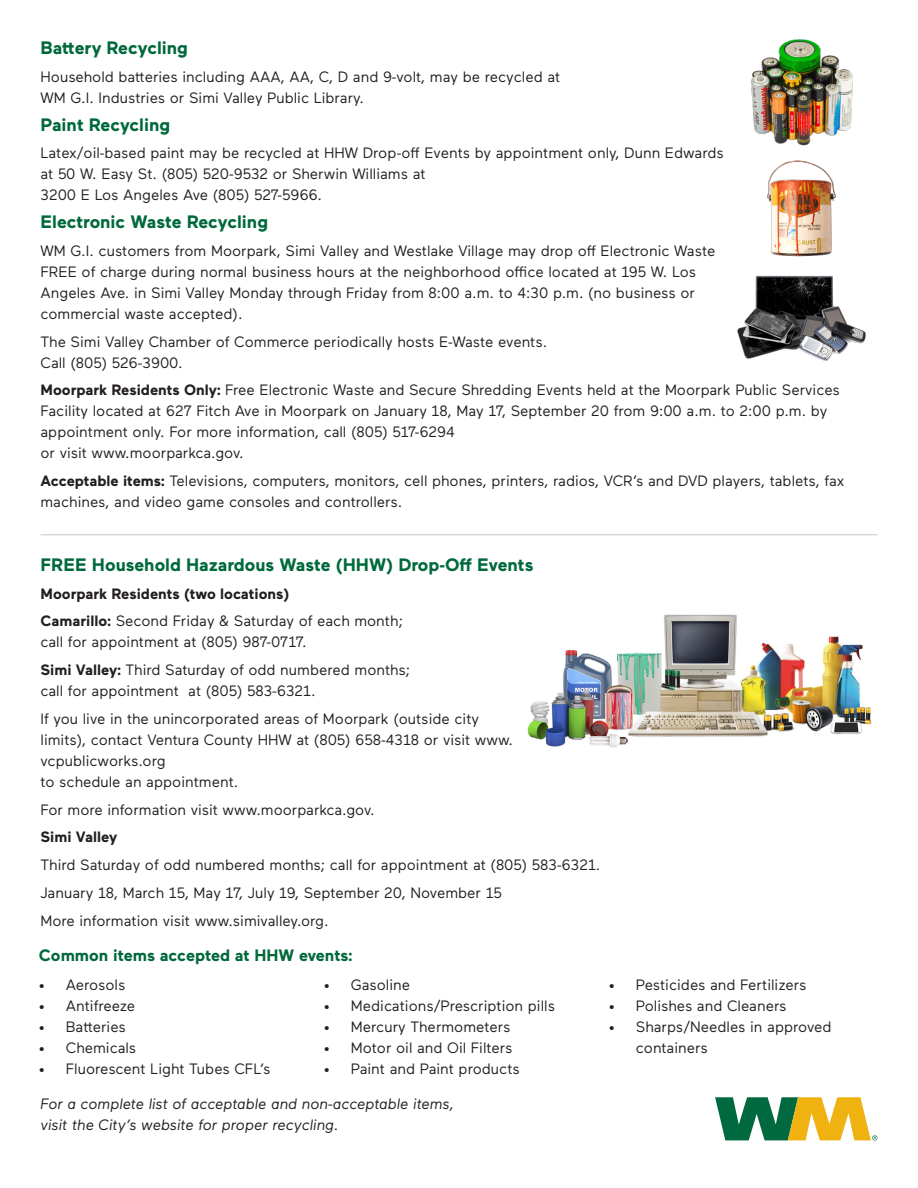
<style>
.page{position:relative;width:918px;height:1188px;background:#fff}
.page>*{position:absolute;margin:0;border:0;box-sizing:border-box;transform-origin:0 0}
.t1{font:700 18px "Maax";color:#00693c}
.t2{font:700 16.5px "Maax";color:#00693c}
.t3{font:15px/21px "Maax";color:#231f20}
.t4{font:italic 15px/21px "Maax";color:#231f20}
.t5{font:700 15px "Maax";color:#231f20}
.s1{font-weight:700}
</style>
<div class="page">
<img style="left:750px;top:39px;width:104px;height:107px">
<img style="left:737px;top:275px;width:129px;height:86px">
<img style="left:527px;top:614px;width:345px;height:134px">
<hr style="left:40px;top:535px;width:838px;height:1px;background:#c6c6bc">
<img style="left:767px;top:160px;width:69px;height:97px">
<svg style="left:715px;top:1097px;width:163px;height:43px"></svg>
<p class="t1" style="left:40px;top:36px;width:149px">Battery Recycling</p>
<p class="t3" style="left:40px;top:65px;width:521px">Household batteries including AAA, AA, C, D and 9-volt, may be recycled at<br>WM G.I. Industries or Simi Valley Public Library.</p>
<p class="t1" style="left:40px;top:112px;width:131px">Paint Recycling</p>
<p class="t3" style="left:40px;top:142px;width:685px">Latex/oil-based paint may be recycled at HHW Drop-off Events by appointment only, Dunn Edwards at 50 W. Easy St. (805) 520-9532 or Sherwin Williams at<br>3200 E Los Angeles Ave (805) 527-5966.</p>
<p class="t1" style="left:40px;top:210px;width:229px">Electronic Waste Recycling</p>
<p class="t3" style="left:40px;top:239px;width:676px">WM G.I. customers from Moorpark, Simi Valley and Westlake Village may drop off Electronic Waste FREE of charge during normal business hours at the neighborhood office located at 195 W. Los Angeles Ave. in Simi Valley Monday through Friday from 8:00 a.m. to 4:30 p.m. (no business or commercial waste accepted).</p>
<p class="t3" style="left:40px;top:330px;width:508px">The Simi Valley Chamber of Commerce periodically hosts E-Waste events.<br>Call (805) 526-3900.</p>
<p class="t3" style="left:40px;top:379px;width:801px"><span class="s1">Moorpark Residents Only:</span> Free Electronic Waste and Secure Shredding Events held at the Moorpark Public Services Facility located at 627 Fitch Ave in Moorpark on January 18, May 17, September 20 from 9:00 a.m. to 2:00 p.m. by appointment only. For more information, call (805) 517-6294<br>or visit www.moorparkca.gov.</p>
<p class="t3" style="left:40px;top:470px;width:806px"><span class="s1">Acceptable items:</span> Televisions, computers, monitors, cell phones, printers, radios, VCR’s and DVD players, tablets, fax machines, and video game consoles and controllers.</p>
<p class="t1" style="left:40px;top:553px;width:494px">FREE Household Hazardous Waste (HHW) Drop-Off Events</p>
<p class="t5" style="left:40px;top:583px;width:250px">Moorpark Residents (two locations)</p>
<p class="t3" style="left:40px;top:610px;width:364px"><span class="s1">Camarillo:</span> Second Friday &amp; Saturday of each month; call for appointment at (805) 987-0717.</p>
<p class="t3" style="left:40px;top:659px;width:371px"><span class="s1">Simi Valley:</span> Third Saturday of odd numbered months; call for appointment at (805) 583-6321.</p>
<p class="t3" style="left:40px;top:707px;width:474px">If you live in the unincorporated areas of Moorpark (outside city limits), contact Ventura County HHW at (805) 658-4318 or visit www. vcpublicworks.org<br>to schedule an appointment.</p>
<p class="t3" style="left:40px;top:798px;width:336px">For more information visit www.moorparkca.gov.</p>
<p class="t5" style="left:40px;top:827px;width:78px">Simi Valley</p>
<p class="t3" style="left:40px;top:854px;width:562px">Third Saturday of odd numbered months; call for appointment at (805) 583-6321.</p>
<p class="t3" style="left:40px;top:881px;width:463px">January 18, March 15, May 17, July 19, September 20, November 15</p>
<p class="t3" style="left:40px;top:909px;width:290px">More information visit www.simivalley.org.</p>
<p class="t2" style="left:39px;top:945px;width:316px">Common items accepted at HHW events:</p>
<p class="t3" style="left:39px;top:974px;width:88px">• Aerosols</p>
<p class="t3" style="left:39px;top:995px;width:98px">• Antifreeze</p>
<p class="t3" style="left:39px;top:1016px;width:89px">• Batteries</p>
<p class="t3" style="left:39px;top:1037px;width:99px">• Chemicals</p>
<p class="t3" style="left:39px;top:1058px;width:233px">• Fluorescent Light Tubes CFL’s</p>
<p class="t3" style="left:324px;top:974px;width:88px">• Gasoline</p>
<p class="t3" style="left:324px;top:995px;width:233px">• Medications/Prescription pills</p>
<p class="t3" style="left:324px;top:1016px;width:188px">• Mercury Thermometers</p>
<p class="t3" style="left:324px;top:1037px;width:190px">• Motor oil and Oil Filters</p>
<p class="t3" style="left:324px;top:1058px;width:197px">• Paint and Paint products</p>
<p class="t4" style="left:40px;top:1092px;width:415px">For a complete list of acceptable and non-acceptable items, visit the City’s website for proper recycling.</p>
<p class="t3" style="left:609px;top:974px;width:199px">• Pesticides and Fertilizers</p>
<p class="t3" style="left:609px;top:995px;width:179px">• Polishes and Cleaners</p>
<p class="t3" style="left:636px;top:1016px;width:197px;text-indent:-27px">• Sharps/Needles in approved containers</p>
</div>
